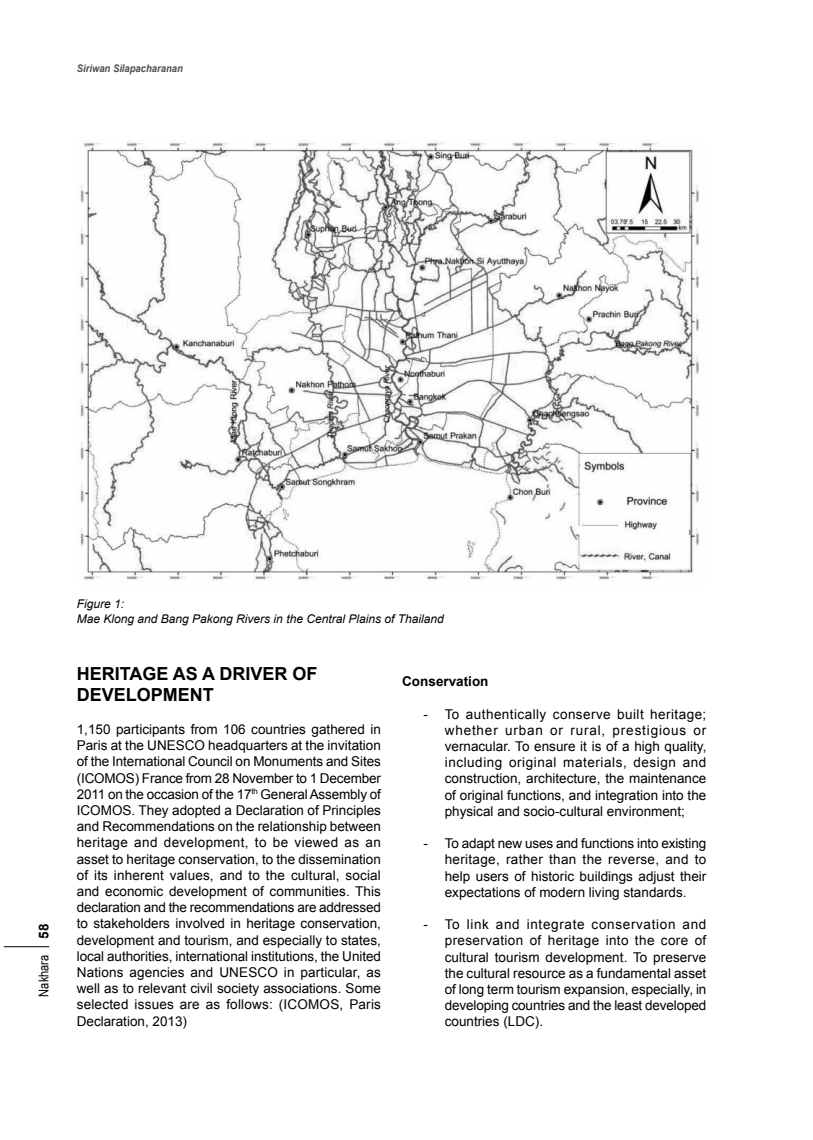
<style>
.page{position:relative;width:813px;height:1140px;background:#fff}
.page>*{position:absolute;margin:0;border:0;box-sizing:border-box;transform-origin:0 0}
.t1{font:700 18px/21.6px "Arial";color:#000}
.t2{font:13.5px/16.2px "Arial";color:#000;text-align:justify}
.t3{font:700 13.5px "Arial";color:#000}
.t4{font:13.5px "Arial Narrow";color:#000}
.t5{font:italic 12px/14.4px "Arial";color:#000}
.t6{font:italic 700 10.5px "Arial";color:#4d4d4d;scale:.9 1}
.s1{font-family:"Arial";font-weight:700}
</style>
<div class="page">
<hr style="left:4px;top:946px;width:45px;height:1px;background:#000">
<img style="left:79px;top:141px;width:621px;height:439px">
<p class="t6" style="left:77px;top:62px;width:119px">Siriwan Silapacharanan</p>
<p class="t4" style="left:36px;top:996px;width:74px;rotate:-90deg">Nakhara <span class="s1">58</span></p>
<p class="t5" style="left:77px;top:597px;width:368px">Figure 1:<br>Mae Klong and Bang Pakong Rivers in the Central Plains of Thailand</p>
<p class="t1" style="left:77px;top:663px;width:242px">HERITAGE AS A DRIVER OF<br>DEVELOPMENT</p>
<p class="t2" style="left:77px;top:721px;width:306px">1,150 participants from 106 countries gathered in Paris at the UNESCO headquarters at the invitation of the International Council on Monuments and Sites (ICOMOS) France from 28 November to 1 December 2011 on the occasion of the 17<sup>th</sup> General Assembly of ICOMOS. They adopted a Declaration of Principles and Recommendations on the relationship between heritage and development, to be viewed as an asset to heritage conservation, to the dissemination of its inherent values, and to the cultural, social and economic development of communities. This declaration and the recommendations are addressed to stakeholders involved in heritage conservation, development and tourism, and especially to states, local authorities, international institutions, the United Nations agencies and UNESCO in particular, as well as to relevant civil society associations. Some selected issues are as follows: (ICOMOS, Paris Declaration, 2013)</p>
<p class="t3" style="left:402px;top:674px;width:88px">Conservation</p>
<p class="t2" style="left:445px;top:706px;width:263px;text-indent:-21px">- To authentically conserve built heritage; whether urban or rural, prestigious or vernacular. To ensure it is of a high quality, including original materials, design and construction, architecture, the maintenance of original functions, and integration into the physical and socio-cultural environment;</p>
<p class="t2" style="left:445px;top:835px;width:263px;text-indent:-21px">- To adapt new uses and functions into existing heritage, rather than the reverse, and to help users of historic buildings adjust their expectations of modern living standards.</p>
<p class="t2" style="left:445px;top:916px;width:263px;text-indent:-21px">- To link and integrate conservation and preservation of heritage into the core of cultural tourism development. To preserve the cultural resource as a fundamental asset of long term tourism expansion, especially, in developing countries and the least developed countries (LDC).</p>
</div>
